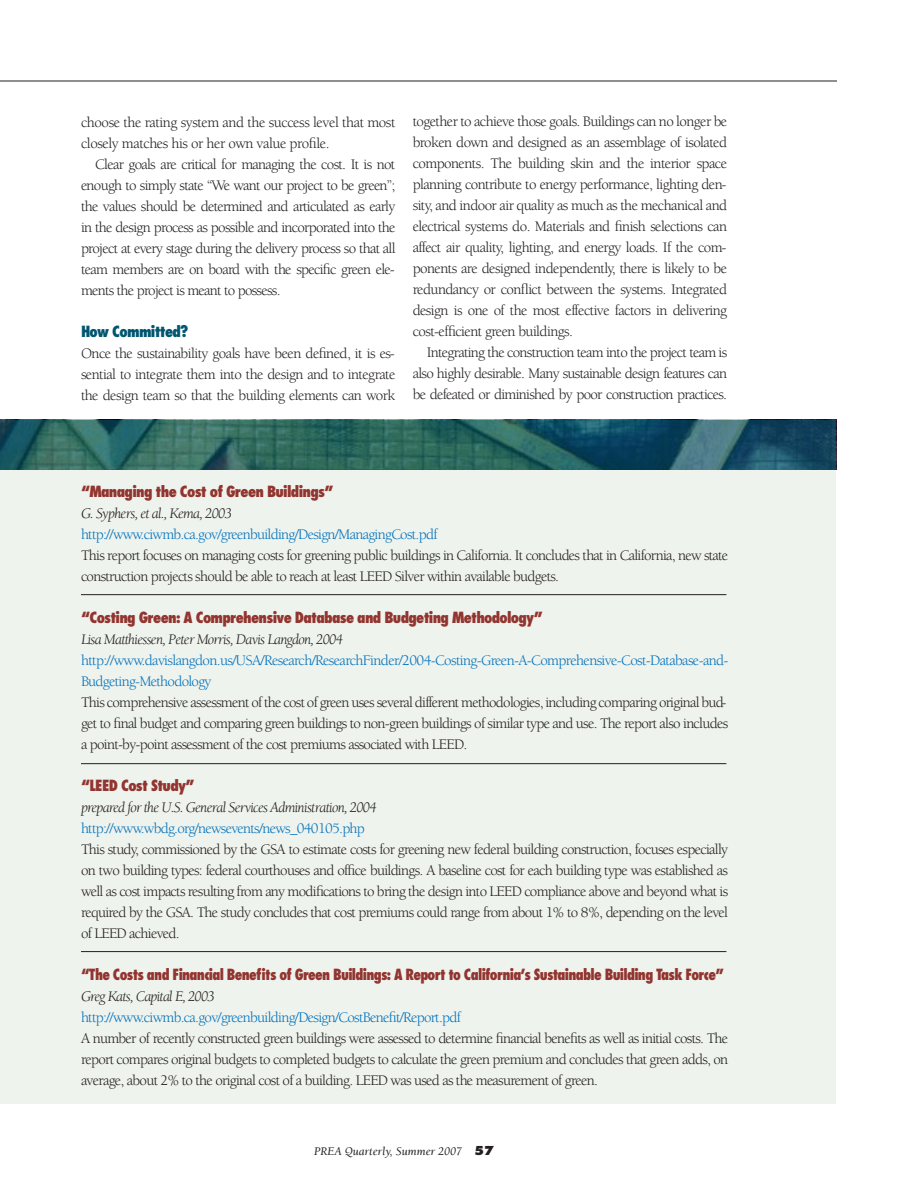
<style>
.page{position:relative;width:918px;height:1188px;background:#fff}
.page>*{position:absolute;margin:0;border:0;box-sizing:border-box;transform-origin:0 0}
.t1{font:15px/21px "Berkeley";letter-spacing:-.05em;color:#231f20;text-align:justify}
.t2{font:15px/21px "Berkeley";letter-spacing:-.05em;color:#0071bc}
.t3{font:italic 15px "Berkeley";letter-spacing:-.05em;color:#231f20}
.t4{font:800 condensed 15px "Futura";letter-spacing:-.05em;color:#92342f}
.t5{font:800 condensed 15px "Futura";letter-spacing:-.05em;color:#92342f;scale:.94 1}
.t6{font:15px/21px "Berkeley";letter-spacing:-.03em;color:#231f20}
.t7{font:800 condensed 15px "Futura";letter-spacing:-.05em;color:#00556f}
.t8{font:italic 12px "Berkeley";color:#231f20}
.s1{font-family:"Futura";font-weight:800;font-style:normal}
</style>
<div class="page">
<div style="left:0;top:420px;width:836px;height:684px;background:#eff3ed"></div>
<hr style="left:81px;top:951px;width:645px;height:1px;background:#231f20">
<hr style="left:81px;top:763px;width:645px;height:1px;background:#231f20">
<hr style="left:81px;top:594px;width:645px;height:1px;background:#231f20">
<svg style="left:0;top:420px;width:836px;height:49px;background:#276062"></svg>
<hr style="left:0;top:81px;width:837px;height:1px;background:#231f20">
<p class="t6" style="left:81px;top:112px;width:316px">choose the rating system and the success level that most closely matches his or her own value profile.</p>
<p class="t1" style="left:81px;top:154px;width:316px;text-indent:14px">Clear goals are critical for managing the cost. It is not enough to simply state “We want our project to be green”; the values should be determined and articulated as early in the design process as possible and incorporated into the project at every stage during the delivery process so that all team members are on board with the specific green ele&shy;ments the project is meant to possess.</p>
<p class="t7" style="left:81px;top:321px;width:109px">How Committed?</p>
<p class="t1" style="left:81px;top:343px;width:316px">Once the sustainability goals have been defined, it is es&shy;sential to integrate them into the design and to integrate the design team so that the building elements can work</p>
<p class="t1" style="left:413px;top:111px;width:316px">together to achieve those goals. Buildings can no longer be broken down and designed as an assemblage of isolated components. The building skin and the interior space planning contribute to energy performance, lighting den&shy;sity, and indoor air quality as much as the mechanical and electrical systems do. Materials and finish selections can affect air quality, lighting, and energy loads. If the com&shy;ponents are designed independently, there is likely to be redundancy or conflict between the systems. Integrated design is one of the most effective factors in delivering cost-efficient green buildings.</p>
<p class="t1" style="left:413px;top:342px;width:316px;text-indent:14px">Integrating the construction team into the project team is also highly desirable. Many sustainable design features can be defeated or diminished by poor construction practices.</p>
<p class="t4" style="left:81px;top:481px;width:254px">“Managing the Cost of Green Buildings”</p>
<p class="t3" style="left:81px;top:505px;width:152px">G. Syphers, et al., Kema, 2003</p>
<p class="t2" style="left:81px;top:524px;width:358px">http://www.ciwmb.ca.gov/greenbuilding/Design/ManagingCost.pdf</p>
<p class="t1" style="left:81px;top:545px;width:649px">This report focuses on managing costs for greening public buildings in California. It concludes that in California, new state construction projects should be able to reach at least LEED Silver within available budgets.</p>
<p class="t4" style="left:81px;top:607px;width:463px">“Costing Green: A Comprehensive Database and Budgeting Methodology”</p>
<p class="t3" style="left:81px;top:631px;width:263px">Lisa Matthiessen, Peter Morris, Davis Langdon, 2004</p>
<p class="t2" style="left:81px;top:650px;width:649px">http://www.davislangdon.us/USA/Research/ResearchFinder/2004-Costing-Green-A-Comprehensive-Cost-Database-and-<br>Budgeting-Methodology</p>
<p class="t1" style="left:81px;top:692px;width:649px;text-align:left">This comprehensive assessment of the cost of green uses several different methodologies, including comparing original bud&shy;get to final budget and comparing green buildings to non-green buildings of similar type and use. The report also includes a point-by-point assessment of the cost premiums associated with LEED.</p>
<p class="t4" style="left:81px;top:775px;width:115px">“LEED Cost Study”</p>
<p class="t3" style="left:81px;top:799px;width:297px">prepared for the U.S. General Services Administration, 2004</p>
<p class="t2" style="left:81px;top:818px;width:286px">http://www.wbdg.org/newsevents/news_040105.php</p>
<p class="t1" style="left:81px;top:839px;width:649px">This study, commissioned by the GSA to estimate costs for greening new federal building construction, focuses especially on two building types: federal courthouses and office buildings. A baseline cost for each building type was established as well as cost impacts resulting from any modifications to bring the design into LEED compliance above and beyond what is required by the GSA. The study concludes that cost premiums could range from about 1% to 8%, depending on the level of LEED achieved.</p>
<p class="t5" style="left:81px;top:964px;width:686px">“The Costs and Financial Benefits of Green Buildings: A Report to California’s Sustainable Building Task Force”</p>
<p class="t3" style="left:81px;top:988px;width:135px">Greg Kats, Capital E, 2003</p>
<p class="t2" style="left:81px;top:1007px;width:381px">http://www.ciwmb.ca.gov/greenbuilding/Design/CostBenefit/Report.pdf</p>
<p class="t1" style="left:81px;top:1028px;width:649px">A number of recently constructed green buildings were assessed to determine financial benefits as well as initial costs. The report compares original budgets to completed budgets to calculate the green premium and concludes that green adds, on average, about 2% to the original cost of a building. LEED was used as the measurement of green.</p>
<p class="t8" style="left:314px;top:1145px;width:182px">PREA Quarterly, Summer 2007 <span class="s1">57</span></p>
</div>
